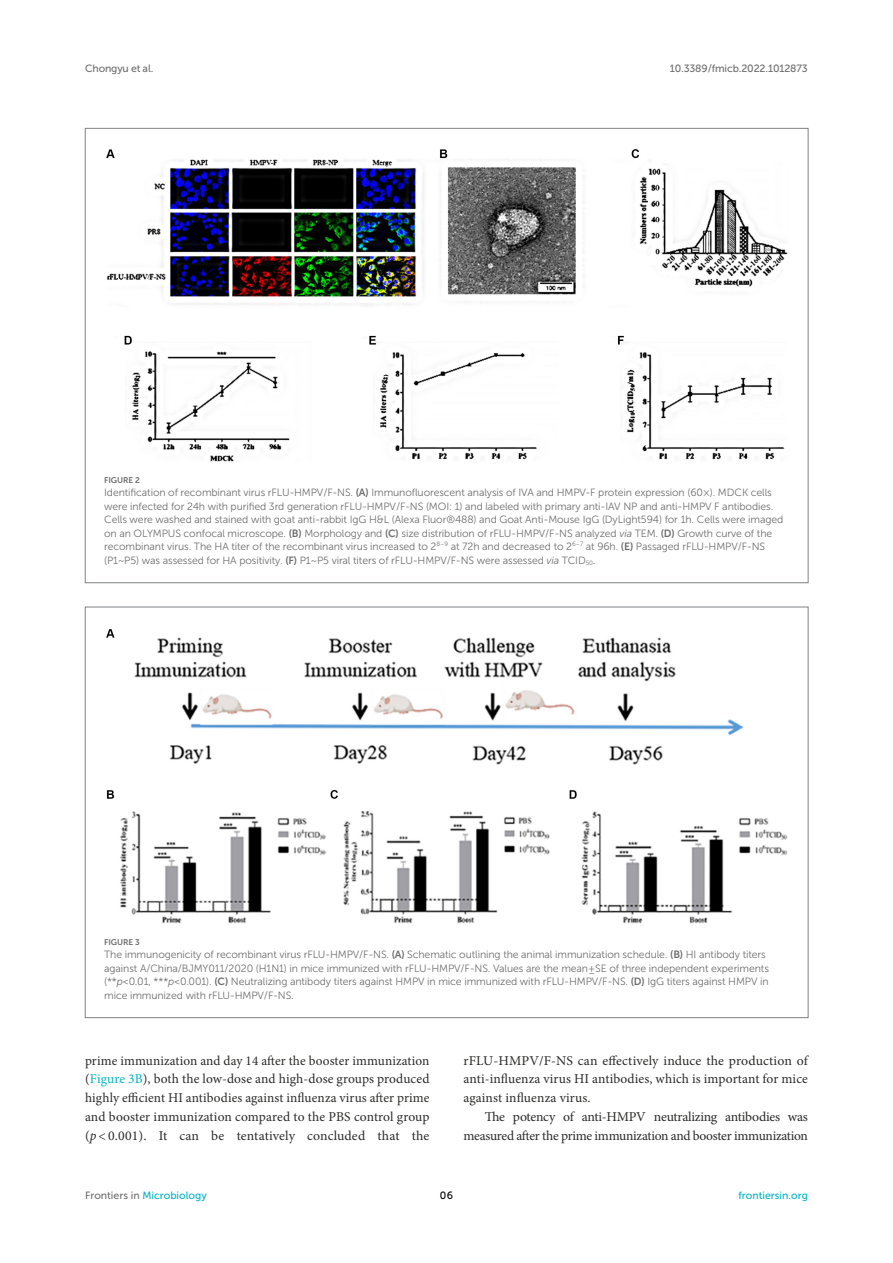
<style>
.page{position:relative;width:893px;height:1263px;background:#fff}
.page>*{position:absolute;margin:0;border:0;box-sizing:border-box;transform-origin:0 0}
.TEXT_FLUSH{font:13.5px/18.8px "Minion Pro";letter-spacing:.01em;color:#2b2b2a;text-align:justify}
.TEXT{font:13.5px/18.8px "Minion Pro";letter-spacing:-.02em;color:#2b2b2a;text-align:right}
.FIG_LEG{font:10.5px/13.5px "Museo Sans 300";letter-spacing:-.01em;color:#706f70}
.t1{font:10.5px "Museo Sans 500";letter-spacing:-.015em;color:#706f70}
.t2{font:10.5px "Museo Sans 500";color:#00b4c4}
.t3{font:10.5px "Museo Sans 500";color:#000}
.FIG_HD{font:8.25px "Museo Sans 700";letter-spacing:-.01em;color:#706f70}
.s1{font-family:"Museo Sans 700"}
.s2{font-style:italic}
.s3{color:#00b4c4}
.s4{color:#706f70}
</style>
<div class="page">
<img style="left:106px;top:629px;width:682px;height:295px">
<img style="left:106px;top:149px;width:682px;height:313px">
<p class="t1" style="left:85px;top:63px;width:70px">Chongyu et al.</p>
<p class="t1" style="left:670px;top:63px;width:140px">10.3389/fmicb.2022.1012873</p>
<p class="FIG_HD" style="left:104px;top:475px;width:37px">FIGURE 2</p>
<p class="FIG_LEG" style="left:104px;top:486px;width:681px">Identification of recombinant virus rFLU-HMPV/F-NS. <span class="s1">(A)</span> Immunofluorescent analysis of IVA and HMPV-F protein expression (60×). MDCK cells were infected for 24 h with purified 3rd generation rFLU-HMPV/F-NS (MOI: 1) and labeled with primary anti-IAV NP and anti-HMPV F antibodies.<br>Cells were washed and stained with goat anti-rabbit IgG H&amp;L (Alexa Fluor®488) and Goat Anti-Mouse IgG (DyLight594) for 1 h. Cells were imaged on an OLYMPUS confocal microscope. <span class="s1">(B)</span> Morphology and <span class="s1">(C)</span> size distribution of rFLU-HMPV/F-NS analyzed <span class="s2">via</span> TEM. <span class="s1">(D)</span> Growth curve of the recombinant virus. The HA titer of the recombinant virus increased to 2<sup>8–9</sup> at 72 h and decreased to 2<sup>6–7</sup> at 96 h. <span class="s1">(E)</span> Passaged rFLU-HMPV/F-NS (P1~P5) was assessed for HA positivity. <span class="s1">(F)</span> P1 ~ P5 viral titers of rFLU-HMPV/F-NS were assessed <span class="s2">via</span> TCID<sub>50</sub>.</p>
<p class="FIG_HD" style="left:104px;top:937px;width:37px">FIGURE 3</p>
<p class="FIG_LEG" style="left:104px;top:948px;width:666px">The immunogenicity of recombinant virus rFLU-HMPV/F-NS. <span class="s1">(A)</span> Schematic outlining the animal immunization schedule. <span class="s1">(B)</span> HI antibody titers against A/China/BJMY011/2020 (H1N1) in mice immunized with rFLU-HMPV/F-NS. Values are the mean ± SE of three independent experiments (**<span class="s2">p</span> &lt; 0.01, ***<span class="s2">p</span> &lt; 0.001). <span class="s1">(C)</span> Neutralizing antibody titers against HMPV in mice immunized with rFLU-HMPV/F-NS. <span class="s1">(D)</span> IgG titers against HMPV in mice immunized with rFLU-HMPV/F-NS.</p>
<p class="TEXT_FLUSH" style="left:85px;top:1051px;width:346px">prime immunization and day 14 after the booster immunization (<span class="s3">Figure 3B</span>), both the low-dose and high-dose groups produced highly efficient HI antibodies against influenza virus after prime and booster immunization compared to the PBS control group (<span class="s2">p</span> &lt; 0.001). It can be tentatively concluded that the</p>
<p class="TEXT_FLUSH" style="left:463px;top:1051px;width:346px">rFLU-HMPV/F-NS can effectively induce the production of anti-influenza virus HI antibodies, which is important for mice against influenza virus.</p>
<p class="TEXT" style="left:463px;top:1107px;width:346px">The potency of anti-HMPV neutralizing antibodies was measured after the prime immunization and booster immunization</p>
<p class="t2" style="left:85px;top:1190px;width:123px"><span class="s4">Frontiers in</span> Microbiology</p>
<p class="t3" style="left:440px;top:1190px;width:15px">06</p>
<p class="t2" style="left:738px;top:1190px;width:71px">frontiersin.org</p>
</div>
